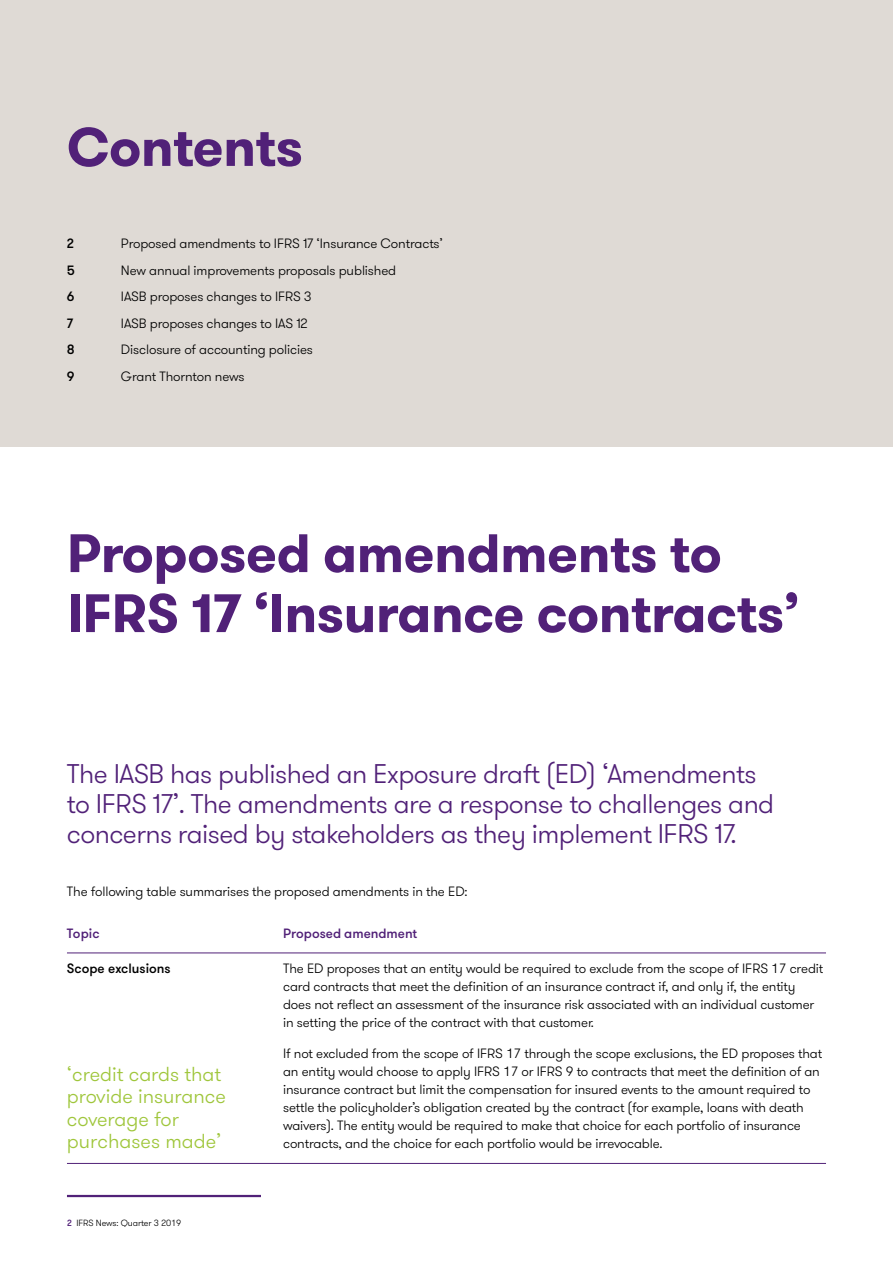
<style>
.page{position:relative;width:893px;height:1263px;background:#fff}
.page>*{position:absolute;margin:0;border:0;box-sizing:border-box;transform-origin:0 0}
.t1{font:700 54px/60px "GT Walsheim Pro";letter-spacing:-.01em;color:#512178}
.t2{font:300 27px/30px "GT Walsheim Pro";letter-spacing:-.02em;color:#512178}
.t3{font:300 20.25px/22.5px "GT Walsheim Pro";color:#9fc63b}
.t4{font:300 13.5px/18px "GT Walsheim Pro";letter-spacing:-.01em;color:#000}
.t5{font:500 13.5px "GT Walsheim Pro";color:#512178}
.t6{font:500 13.5px "GT Walsheim Pro";color:#000}
.t7{font:300 9px "GT Walsheim Pro";letter-spacing:-.01em;color:#000}
.s1{font-weight:500;color:#512178}
</style>
<div class="page">
<div style="left:0;top:0;width:893px;height:446px;background:#dfdad5"></div>
<hr style="left:67px;top:1195px;width:194px;height:2px;background:#512178">
<hr style="left:67px;top:952px;width:759px;height:1px;background:#512178">
<hr style="left:67px;top:1163px;width:759px;height:1px;background:#512178">
<h1 class="t1" style="left:67px;top:117px;width:238px">Contents</h1>
<p class="t6" style="left:67px;top:235px;width:9px">2</p>
<p class="t4" style="left:121px;top:235px;width:324px">Proposed amendments to IFRS 17 ‘Insurance Contracts’</p>
<p class="t6" style="left:67px;top:262px;width:10px">5</p>
<p class="t4" style="left:121px;top:261px;width:277px">New annual improvements proposals published</p>
<p class="t6" style="left:67px;top:288px;width:9px">6</p>
<p class="t4" style="left:121px;top:288px;width:192px">IASB proposes changes to IFRS 3</p>
<p class="t6" style="left:67px;top:315px;width:8px">7</p>
<p class="t4" style="left:121px;top:314px;width:188px">IASB proposes changes to IAS 12</p>
<p class="t6" style="left:67px;top:341px;width:9px">8</p>
<p class="t4" style="left:121px;top:341px;width:194px">Disclosure of accounting policies</p>
<p class="t6" style="left:67px;top:368px;width:9px">9</p>
<p class="t4" style="left:121px;top:367px;width:125px">Grant Thornton news</p>
<h1 class="t1" style="left:67px;top:524px;width:734px">Proposed amendments to<br>IFRS 17 ‘Insurance contracts’</h1>
<h2 class="t2" style="left:67px;top:759px;width:709px">The IASB has published an Exposure draft (ED) ‘Amendments to IFRS 17’. The amendments are a response to challenges and concerns raised by stakeholders as they implement IFRS 17.</h2>
<p class="t4" style="left:67px;top:882px;width:402px">The following table summarises the proposed amendments in the ED:</p>
<p class="t5" style="left:67px;top:925px;width:34px">Topic</p>
<p class="t6" style="left:67px;top:960px;width:105px">Scope exclusions</p>
<p class="t5" style="left:283px;top:925px;width:136px">Proposed amendment</p>
<p class="t4" style="left:283px;top:960px;width:542px">The ED proposes that an entity would be required to exclude from the scope of IFRS 17 credit card contracts that meet the definition of an insurance contract if, and only if, the entity does not reflect an assessment of the insurance risk associated with an individual customer in setting the price of the contract with that customer.</p>
<p class="t4" style="left:283px;top:1044px;width:541px">If not excluded from the scope of IFRS 17 through the scope exclusions, the ED proposes that an entity would choose to apply IFRS 17 or IFRS 9 to contracts that meet the definition of an insurance contract but limit the compensation for insured events to the amount required to settle the policyholder’s obligation created by the contract (for example, loans with death waivers). The entity would be required to make that choice for each portfolio of insurance contracts, and the choice for each portfolio would be irrevocable.</p>
<h3 class="t3" style="left:67px;top:1063px;width:161px">‘credit cards that provide insurance coverage for purchases made’</h3>
<p class="t7" style="left:67px;top:1217px;width:116px"><span class="s1">2</span> IFRS News: Quarter 3 2019</p>
</div>
